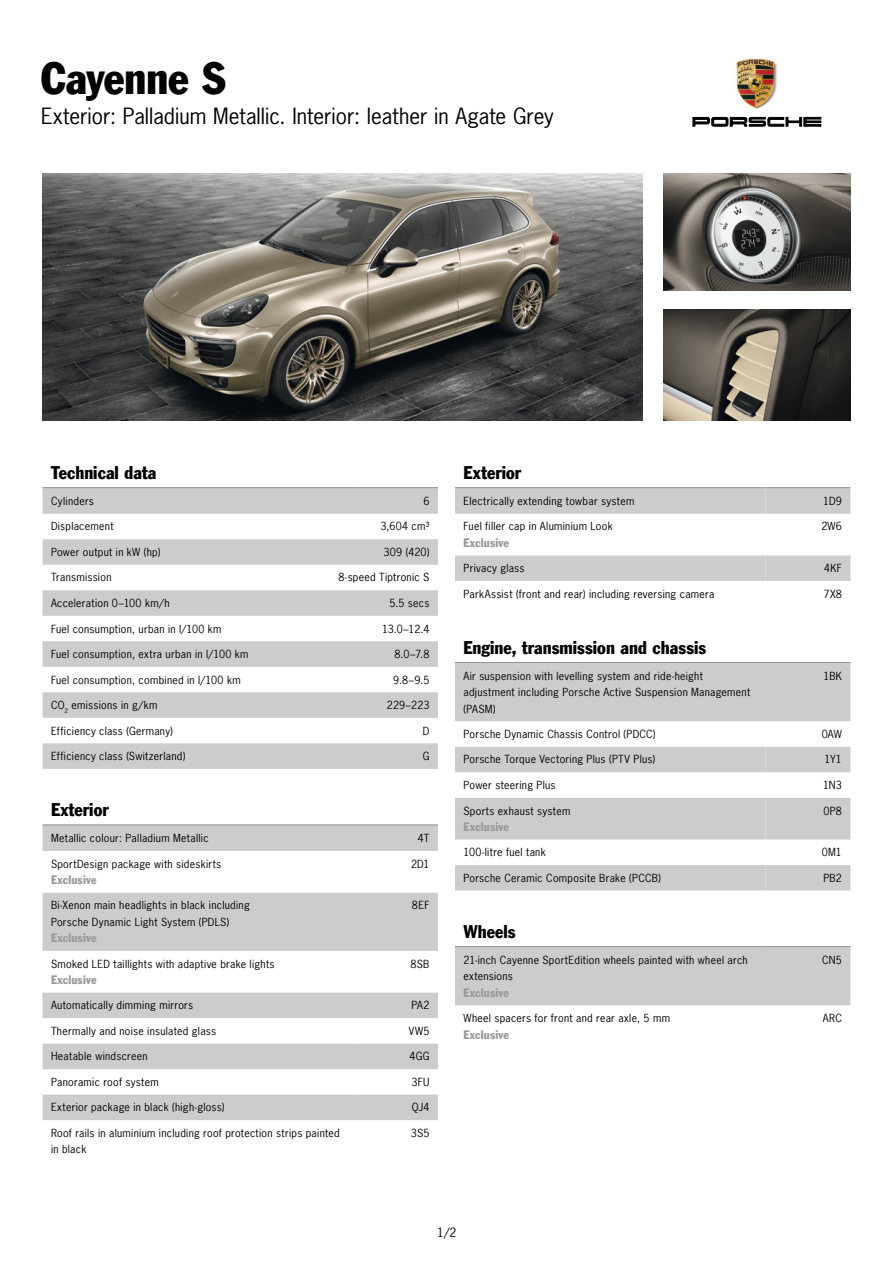
<style>
.page{position:relative;width:893px;height:1263px;background:#fff}
.page>*{position:absolute;margin:0;border:0;box-sizing:border-box;transform-origin:0 0}
.t1{font:condensed 45px "Frank Gothfor Porsche WTT";letter-spacing:-.01em;color:#000}
.t2{font:21px "News Gothfor Porsche WTT";color:#000}
.t3{font:condensed 18px "Frank Gothfor Porsche WTT";color:#000}
.t4{font:condensed 12px "Frank Gothfor Porsche WTT";letter-spacing:.015em;color:#9a9a9d}
.t5{font:12px "News Gothfor Porsche WTT";color:#000}
.t6{font:10.5px/16.5px "News Gothfor Porsche WTT";letter-spacing:.03em;color:#000}
</style>
<div class="page">
<svg style="left:692px;top:117px;width:130px;height:10px"></svg>
<img style="left:736px;top:58px;width:42px;height:51px">
<img style="left:663px;top:309px;width:187px;height:112px">
<img style="left:663px;top:173px;width:187px;height:117px">
<img style="left:43px;top:173px;width:599px;height:248px">
<svg style="left:43px;top:488px;width:395px;height:77px"></svg>
<svg style="left:43px;top:590px;width:395px;height:179px;fill:#ccc"></svg>
<hr style="left:43px;top:487px;width:310px;height:1px;background:#9a9a9d">
<hr style="left:353px;top:487px;width:85px;height:1px;background:#9a9a9d">
<svg style="left:43px;top:825px;width:395px;height:295px;fill:#ccc"></svg>
<svg style="left:353px;top:893px;width:85px;height:227px"></svg>
<hr style="left:43px;top:824px;width:310px;height:1px;background:#9a9a9d">
<hr style="left:353px;top:824px;width:85px;height:1px;background:#9a9a9d">
<svg style="left:455px;top:488px;width:395px;height:93px"></svg>
<hr style="left:455px;top:487px;width:310px;height:1px;background:#9a9a9d">
<hr style="left:765px;top:487px;width:85px;height:1px;background:#9a9a9d">
<svg style="left:455px;top:663px;width:395px;height:227px;fill:#ccc"></svg>
<svg style="left:765px;top:747px;width:85px;height:143px"></svg>
<hr style="left:455px;top:662px;width:310px;height:1px;background:#9a9a9d">
<hr style="left:765px;top:662px;width:85px;height:1px;background:#9a9a9d">
<div style="left:455px;top:947px;width:395px;height:58px;background:#ccc"></div>
<hr style="left:455px;top:946px;width:310px;height:1px;background:#9a9a9d">
<hr style="left:765px;top:946px;width:85px;height:1px;background:#9a9a9d">
<h1 class="t1" style="left:41px;top:51px;width:186px">Cayenne S</h1>
<h2 class="t2" style="left:41px;top:103px;width:514px">Exterior: Palladium Metallic. Interior: leather in Agate Grey</h2>
<h3 class="t3" style="left:51px;top:462px;width:107px">Technical data</h3>
<p class="t6" style="left:51px;top:493px;width:44px">Cylinders</p>
<p class="t6" style="left:423px;top:493px;width:8px">6</p>
<p class="t6" style="left:51px;top:518px;width:64px">Displacement</p>
<p class="t6" style="left:380px;top:518px;width:51px">3,604 cm³</p>
<p class="t6" style="left:51px;top:544px;width:111px">Power output in kW (hp)</p>
<p class="t6" style="left:384px;top:544px;width:47px">309 (420)</p>
<p class="t6" style="left:51px;top:569px;width:62px">Transmission</p>
<p class="t6" style="left:339px;top:569px;width:92px">8-speed Tiptronic S</p>
<p class="t6" style="left:51px;top:595px;width:120px">Acceleration 0–100 km/h</p>
<p class="t6" style="left:389px;top:595px;width:42px">5.5 secs</p>
<p class="t6" style="left:51px;top:620px;width:172px">Fuel consumption, urban in l/100 km</p>
<p class="t6" style="left:382px;top:620px;width:49px">13.0–12.4</p>
<p class="t6" style="left:51px;top:646px;width:199px">Fuel consumption, extra urban in l/100 km</p>
<p class="t6" style="left:394px;top:646px;width:37px">8.0–7.8</p>
<p class="t6" style="left:51px;top:671px;width:191px">Fuel consumption, combined in l/100 km</p>
<p class="t6" style="left:393px;top:671px;width:38px">9.8–9.5</p>
<p class="t6" style="left:51px;top:697px;width:108px">CO<sub>2</sub> emissions in g/km</p>
<p class="t6" style="left:387px;top:697px;width:44px">229–223</p>
<p class="t6" style="left:51px;top:722px;width:123px">Efficiency class (Germany)</p>
<p class="t6" style="left:423px;top:722px;width:8px">D</p>
<p class="t6" style="left:51px;top:748px;width:136px">Efficiency class (Switzerland)</p>
<p class="t6" style="left:423px;top:748px;width:8px">G</p>
<h3 class="t3" style="left:51px;top:799px;width:59px">Exterior</h3>
<p class="t6" style="left:51px;top:830px;width:159px">Metallic colour: Palladium Metallic</p>
<p class="t6" style="left:418px;top:830px;width:13px">4T</p>
<p class="t6" style="left:51px;top:855px;width:172px">SportDesign package with sideskirts</p>
<p class="t4" style="left:51px;top:872px;width:47px">Exclusive</p>
<p class="t6" style="left:411px;top:855px;width:20px">2D1</p>
<p class="t6" style="left:51px;top:897px;width:200px">Bi-Xenon main headlights in black including<br>Porsche Dynamic Light System (PDLS)</p>
<p class="t4" style="left:51px;top:931px;width:47px">Exclusive</p>
<p class="t6" style="left:51px;top:955px;width:225px">Smoked LED taillights with adaptive brake lights</p>
<p class="t4" style="left:51px;top:972px;width:47px">Exclusive</p>
<p class="t6" style="left:412px;top:897px;width:19px">8EF</p>
<p class="t6" style="left:410px;top:955px;width:21px">8SB</p>
<p class="t6" style="left:51px;top:997px;width:144px">Automatically dimming mirrors</p>
<p class="t6" style="left:411px;top:997px;width:20px">PA2</p>
<p class="t6" style="left:51px;top:1022px;width:167px">Thermally and noise insulated glass</p>
<p class="t6" style="left:409px;top:1022px;width:22px">VW5</p>
<p class="t6" style="left:51px;top:1048px;width:98px">Heatable windscreen</p>
<p class="t6" style="left:409px;top:1048px;width:22px">4GG</p>
<p class="t6" style="left:51px;top:1073px;width:109px">Panoramic roof system</p>
<p class="t6" style="left:411px;top:1073px;width:20px">3FU</p>
<p class="t6" style="left:51px;top:1099px;width:175px">Exterior package in black (high-gloss)</p>
<p class="t6" style="left:412px;top:1099px;width:19px">QJ4</p>
<p class="t6" style="left:51px;top:1124px;width:290px">Roof rails in aluminium including roof protection strips painted in black</p>
<p class="t6" style="left:411px;top:1124px;width:20px">3S5</p>
<h3 class="t3" style="left:463px;top:462px;width:59px">Exterior</h3>
<p class="t6" style="left:463px;top:493px;width:172px">Electrically extending towbar system</p>
<p class="t6" style="left:823px;top:493px;width:20px">1D9</p>
<p class="t6" style="left:463px;top:518px;width:151px">Fuel filler cap in Aluminium Look</p>
<p class="t4" style="left:463px;top:535px;width:47px">Exclusive</p>
<p class="t6" style="left:821px;top:518px;width:22px">2W6</p>
<p class="t6" style="left:463px;top:560px;width:63px">Privacy glass</p>
<p class="t6" style="left:824px;top:560px;width:19px">4KF</p>
<p class="t6" style="left:463px;top:585px;width:252px">ParkAssist (front and rear) including reversing camera</p>
<p class="t6" style="left:824px;top:585px;width:20px">7X8</p>
<h3 class="t3" style="left:463px;top:637px;width:244px">Engine, transmission and chassis</h3>
<p class="t6" style="left:463px;top:667px;width:288px">Air suspension with levelling system and ride-height adjustment including Porsche Active Suspension Management (PASM)</p>
<p class="t6" style="left:823px;top:667px;width:20px">1BK</p>
<p class="t6" style="left:463px;top:726px;width:193px">Porsche Dynamic Chassis Control (PDCC)</p>
<p class="t6" style="left:822px;top:726px;width:22px">0AW</p>
<p class="t6" style="left:463px;top:751px;width:193px">Porsche Torque Vectoring Plus (PTV Plus)</p>
<p class="t6" style="left:825px;top:751px;width:19px">1Y1</p>
<p class="t6" style="left:463px;top:777px;width:94px">Power steering Plus</p>
<p class="t6" style="left:823px;top:777px;width:20px">1N3</p>
<p class="t6" style="left:463px;top:802px;width:108px">Sports exhaust system</p>
<p class="t4" style="left:463px;top:819px;width:47px">Exclusive</p>
<p class="t6" style="left:823px;top:802px;width:20px">0P8</p>
<p class="t6" style="left:463px;top:844px;width:84px">100-litre fuel tank</p>
<p class="t6" style="left:822px;top:844px;width:22px">0M1</p>
<p class="t6" style="left:463px;top:869px;width:199px">Porsche Ceramic Composite Brake (PCCB)</p>
<p class="t6" style="left:823px;top:869px;width:20px">PB2</p>
<h3 class="t3" style="left:463px;top:921px;width:54px">Wheels</h3>
<p class="t6" style="left:463px;top:951px;width:286px">21-inch Cayenne SportEdition wheels painted with wheel arch extensions</p>
<p class="t4" style="left:463px;top:985px;width:47px">Exclusive</p>
<p class="t6" style="left:463px;top:1010px;width:208px">Wheel spacers for front and rear axle, 5 mm</p>
<p class="t4" style="left:463px;top:1027px;width:47px">Exclusive</p>
<p class="t6" style="left:822px;top:951px;width:21px">CN5</p>
<p class="t6" style="left:823px;top:1010px;width:21px">ARC</p>
<p class="t5" style="left:437px;top:1225px;width:21px">1/2</p>
</div>
